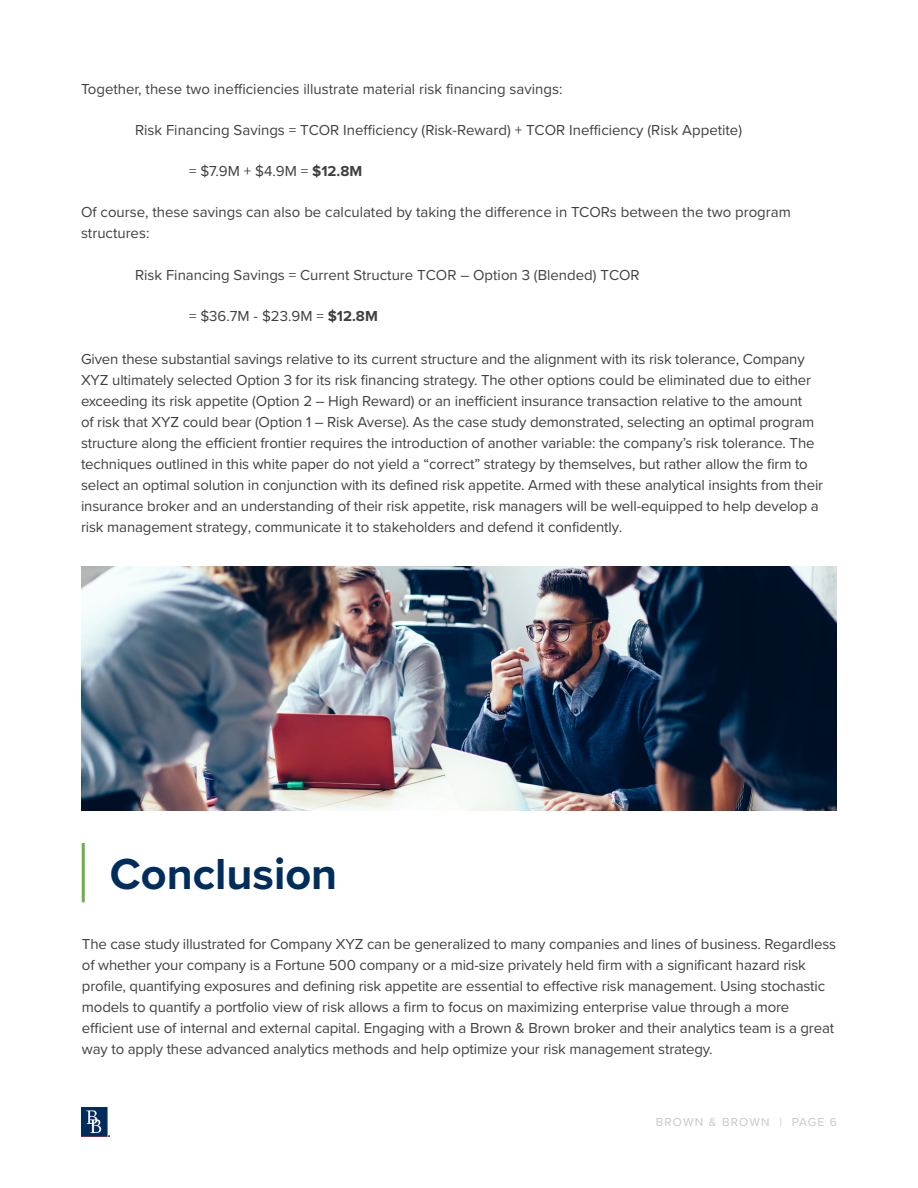
<style>
.page{position:relative;width:918px;height:1188px;background:#fff}
.page>*{position:absolute;margin:0;border:0;box-sizing:border-box;transform-origin:0 0}
.t1{font:700 45px "Proxima Nova";color:#002d5b}
.t2{font:15px/21px "Proxima Nova";letter-spacing:-.01em;color:#414042}
.t3{font:12px "Proxima Nova";letter-spacing:.1em;color:#c7c8ca}
.s1{font-weight:700}
</style>
<div class="page">
<img style="left:81px;top:1108px;width:28px;height:29px">
<hr style="left:82px;top:845px;width:3px;height:56px;background:#6cae47">
<img style="left:81px;top:566px;width:756px;height:245px">
<p class="t2" style="left:81px;top:77px;width:483px">Together, these two inefficiencies illustrate material risk financing savings:</p>
<p class="t2" style="left:135px;top:119px;width:609px">Risk Financing Savings = TCOR Inefficiency (Risk-Reward) + TCOR Inefficiency (Risk Appetite)</p>
<p class="t2" style="left:189px;top:160px;width:175px">= $7.9M + $4.9M = <span class="s1">$12.8M</span></p>
<p class="t2" style="left:81px;top:201px;width:711px">Of course, these savings can also be calculated by taking the difference in TCORs between the two program structures:</p>
<p class="t2" style="left:135px;top:264px;width:506px">Risk Financing Savings = Current Structure TCOR – Option 3 (Blended) TCOR</p>
<p class="t2" style="left:189px;top:305px;width:190px">= $36.7M - $23.9M = <span class="s1">$12.8M</span></p>
<p class="t2" style="left:81px;top:348px;width:744px">Given these substantial savings relative to its current structure and the alignment with its risk tolerance, Company XYZ ultimately selected Option 3 for its risk financing strategy. The other options could be eliminated due to either exceeding its risk appetite (Option 2 – High Reward) or an inefficient insurance transaction relative to the amount<br>of risk that XYZ could bear (Option 1 – Risk Averse). As the case study demonstrated, selecting an optimal program structure along the efficient frontier requires the introduction of another variable: the company’s risk tolerance. The techniques outlined in this white paper do not yield a “correct” strategy by themselves, but rather allow the firm to select an optimal solution in conjunction with its defined risk appetite. Armed with these analytical insights from their insurance broker and an understanding of their risk appetite, risk managers will be well-equipped to help develop a risk management strategy, communicate it to stakeholders and defend it confidently.</p>
<h1 class="t1" style="left:110px;top:841px;width:229px">Conclusion</h1>
<p class="t2" style="left:82px;top:933px;width:756px">The case study illustrated for Company XYZ can be generalized to many companies and lines of business. Regardless of whether your company is a Fortune 500 company or a mid-size privately held firm with a significant hazard risk profile, quantifying exposures and defining risk appetite are essential to effective risk management. Using stochastic models to quantify a portfolio view of risk allows a firm to focus on maximizing enterprise value through a more efficient use of internal and external capital. Engaging with a Brown &amp; Brown broker and their analytics team is a great way to apply these advanced analytics methods and help optimize your risk management strategy.</p>
<p class="t3" style="left:656px;top:1113px;width:183px">BROWN &amp; BROWN | PAGE 6</p>
</div>
